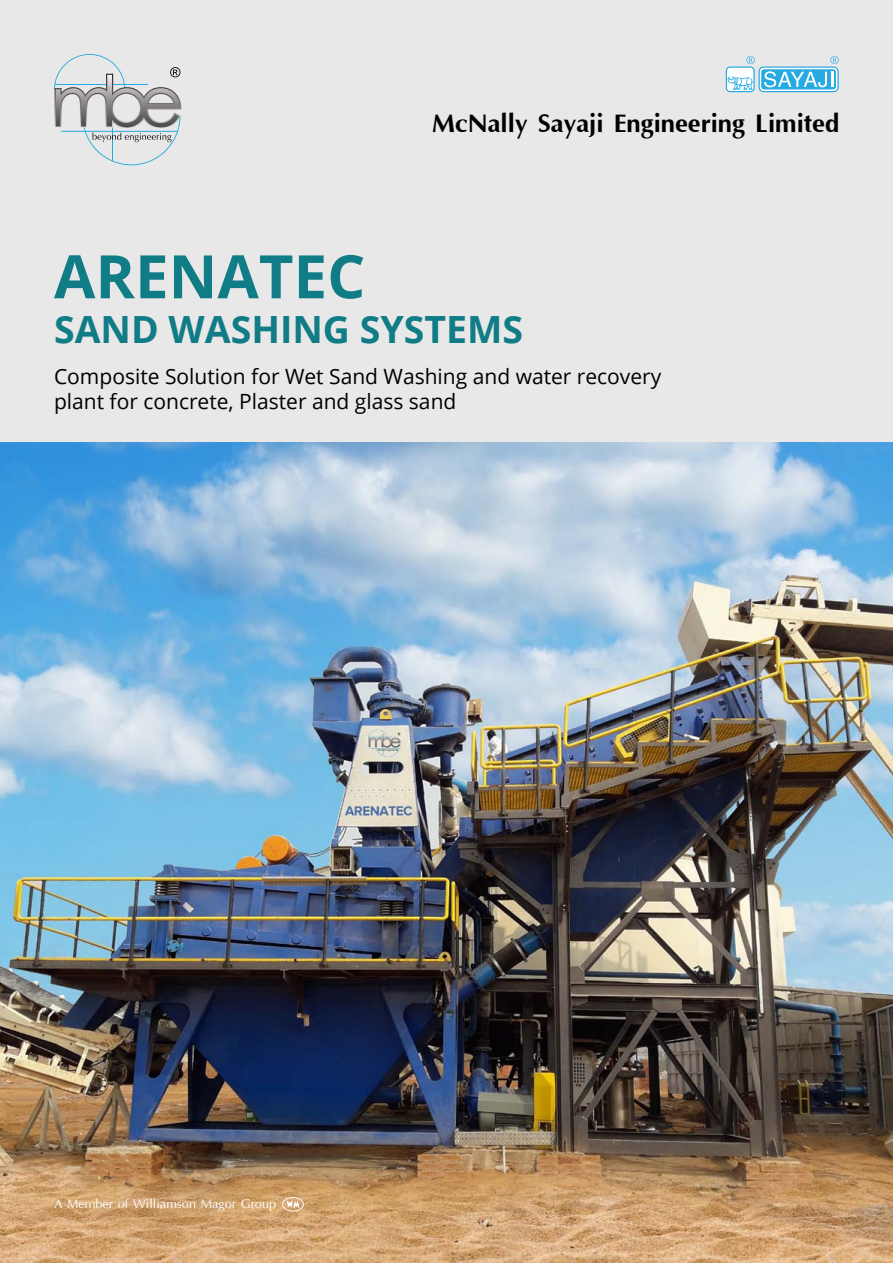
<style>
.page{position:relative;width:893px;height:1263px;background:#e9e8e8}
.page>*{position:absolute;margin:0;border:0;box-sizing:border-box;transform-origin:0 0}
.t1{font:700 60px "Open Sans";color:#107c86}
.t2{font:700 37.5px "Open Sans";color:#107c86}
.t3{font:30px "BNB TT Sushmita EN Bold";color:#000}
.t4{font:21px/25.2px "Open Sans";color:#000}
.t5{font:13.5px "BNB TT Sushmita EN Normal";color:#fff}
</style>
<div class="page">
<img style="left:0;top:442px;width:893px;height:821px">
<svg style="left:54px;top:54px;width:127px;height:111px"></svg>
<svg style="left:282px;top:1197px;width:22px;height:14px"></svg>
<svg style="left:726px;top:56px;width:113px;height:36px"></svg>
<h3 class="t3" style="left:432px;top:110px;width:409px">McNally Sayaji Engineering Limited</h3>
<h1 class="t1" style="left:54px;top:234px;width:313px">ARENATEC</h1>
<h2 class="t2" style="left:54px;top:303px;width:471px">SAND WASHING SYSTEMS</h2>
<p class="t4" style="left:54px;top:363px;width:609px">Composite Solution for Wet Sand Washing and water recovery plant for concrete, Plaster and glass sand</p>
<p class="t5" style="left:54px;top:1198px;width:224px">A Member of Williamson Magor Group</p>
</div>
